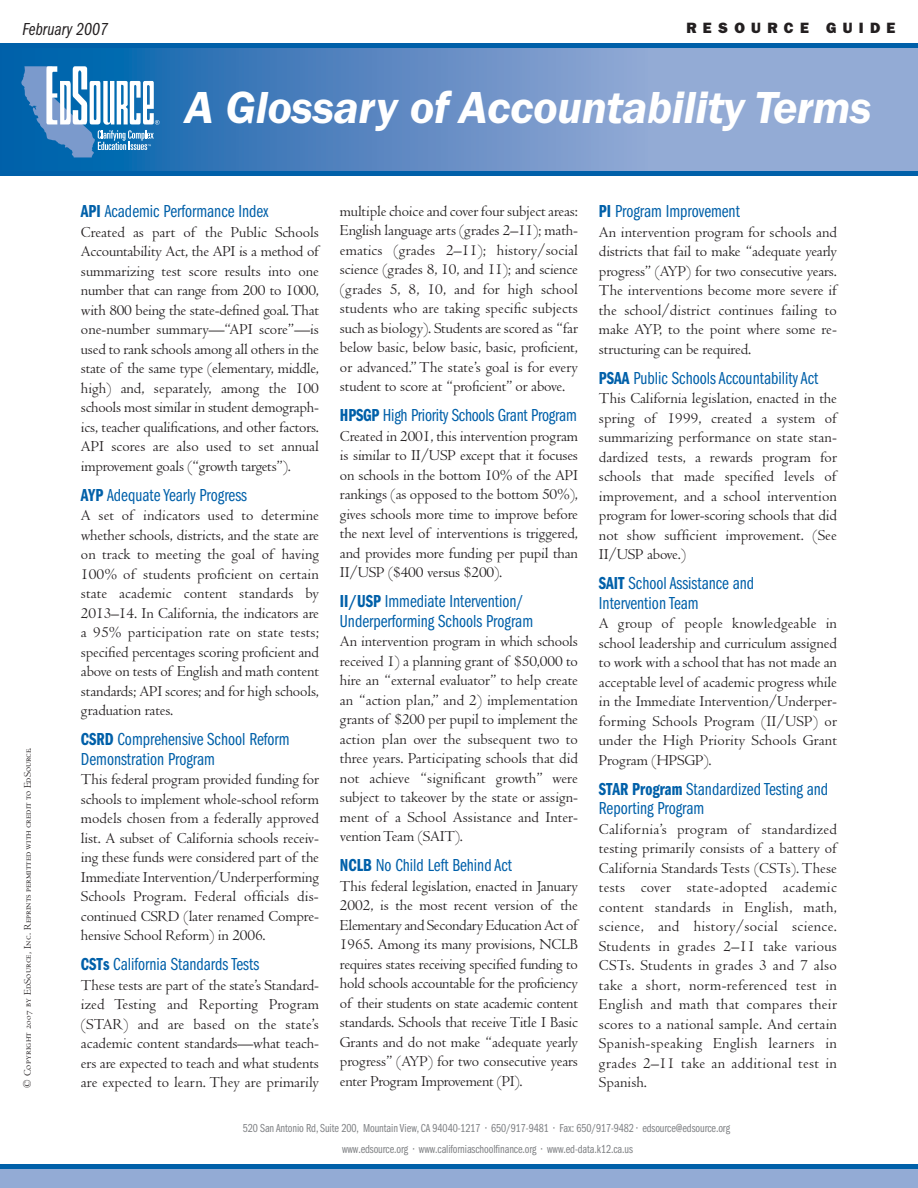
<style>
.page{position:relative;width:918px;height:1188px;background:#fff}
.page>*{position:absolute;margin:0;border:0;box-sizing:border-box;transform-origin:0 0}
.t1{font:italic 600 46.5px "Franklin Gothic";letter-spacing:-.01em;color:#fff}
.t2{font:18px/19.5px "Franklin Gothic Book Cmpr";color:#0060a9}
.t3{font:18px "Franklin Gothic Book Cmpr Ital";color:#231f20}
.t4{font:15.75px/19.5px "Centaur";letter-spacing:-.01em;color:#231f20;text-align:justify}
.t5{font:800 15px "Franklin Gothic";letter-spacing:.42em;color:#231f20}
.t6{font:12px/20.2px "Franklin Gothic Book Cmpr";letter-spacing:-.01em;color:#808285;text-align:center}
.t7{font:10.5px "Centaur MT SC";color:#231f20}
.s1{font-family:"Franklin Gothic Demi Cmpr"}
</style>
<div class="page">
<div style="left:0;top:48px;width:648px;height:124px;background:linear-gradient(to right,#005da8,#99a6d3)"></div>
<div style="left:648px;top:48px;width:270px;height:124px;background:#93abd5"></div>
<div style="left:0;top:171px;width:918px;height:5px;background:#0060a9"></div>
<div style="left:0;top:1164px;width:918px;height:24px;background:#93abd5"></div>
<hr style="left:0;top:1164px;width:918px;height:4px;background:#0060a9">
<svg style="left:21px;top:66px;width:139px;height:91px"></svg>
<hr style="left:0;top:44px;width:918px;height:4px;background:#0060a9">
<p class="t3" style="left:22px;top:22px;width:87px">February 2007</p>
<p class="t5" style="left:686px;top:22px;width:211px">RESOURCE GUIDE</p>
<p class="t7" style="left:24px;top:1088px;width:342px;rotate:-90deg">© Copyright 2007 by EdSource, Inc. Reprints permitted with credit to EdSource.</p>
<h1 class="t1" style="left:185px;top:92px;width:689px">A Glossary of Accountability Terms</h1>
<p class="t2" style="left:81px;top:203px;width:189px"><span class="s1">API</span> Academic Performance Index</p>
<p class="t4" style="left:81px;top:224px;width:240px">Created as part of the Public Schools Accountability Act, the API is a method of summarizing test score results into one number that can range from 200 to 1000, with 800 being the state-defined goal. That one-number summary—“API score”—is used to rank schools among all others in the state of the same type (elementary, middle, high) and, separately, among the 100 schools most similar in student demograph&shy;ics, teacher qualifications, and other factors.<br>API scores are also used to set annual improvement goals (“growth targets”).</p>
<p class="t2" style="left:81px;top:486px;width:168px"><span class="s1">AYP</span> Adequate Yearly Progress</p>
<p class="t4" style="left:81px;top:507px;width:240px">A set of indicators used to determine whether schools, districts, and the state are on track to meeting the goal of having 100% of students proficient on certain state academic content standards by 2013–14. In California, the indicators are a 95% participation rate on state tests; specified percentages scoring proficient and above on tests of English and math content standards; API scores; and for high schools, graduation rates.</p>
<p class="t2" style="left:81px;top:731px;width:210px"><span class="s1">CSRD</span> Comprehensive School Reform<br>Demonstration Program</p>
<p class="t4" style="left:81px;top:771px;width:240px">This federal program provided funding for schools to implement whole-school reform models chosen from a federally approved list. A subset of California schools receiv&shy;ing these funds were considered part of the Immediate Intervention/Underperforming Schools Program. Federal officials dis&shy;continued CSRD (later renamed Compre&shy;hensive School Reform) in 2006.</p>
<p class="t2" style="left:81px;top:956px;width:180px"><span class="s1">CSTs</span> California Standards Tests</p>
<p class="t4" style="left:81px;top:977px;width:240px">These tests are part of the state’s Standard&shy;ized Testing and Reporting Program (STAR) and are based on the state’s academic content standards—what teach&shy;ers are expected to teach and what students are expected to learn. They are primarily</p>
<p class="t4" style="left:340px;top:203px;width:240px">multiple choice and cover four subject areas:<br>English language arts (grades 2–11); math&shy;ematics (grades 2–11); history/social science (grades 8, 10, and 11); and science (grades 5, 8, 10, and for high school students who are taking specific subjects such as biology). Students are scored as “far below basic, below basic, basic, proficient, or advanced.” The state’s goal is for every student to score at “proficient” or above.</p>
<p class="t2" style="left:340px;top:407px;width:238px"><span class="s1">HPSGP</span> High Priority Schools Grant Program</p>
<p class="t4" style="left:340px;top:428px;width:240px">Created in 2001, this intervention program is similar to II/USP except that it focuses on schools in the bottom 10% of the API rankings (as opposed to the bottom 50%), gives schools more time to improve before the next level of interventions is triggered, and provides more funding per pupil than II/USP ($400 versus $200).</p>
<p class="t2" style="left:340px;top:593px;width:195px"><span class="s1">II/USP</span> Immediate Intervention/<br>Underperforming Schools Program</p>
<p class="t4" style="left:340px;top:633px;width:240px">An intervention program in which schools received 1) a planning grant of $50,000 to hire an “external evaluator” to help create an “action plan,” and 2) implementation grants of $200 per pupil to implement the action plan over the subsequent two to three years. Participating schools that did not achieve “significant growth” were subject to takeover by the state or assign&shy;ment of a School Assistance and Inter&shy;vention Team (SAIT).</p>
<p class="t2" style="left:340px;top:857px;width:174px"><span class="s1">NCLB</span> No Child Left Behind Act</p>
<p class="t4" style="left:340px;top:878px;width:240px">This federal legislation, enacted in January 2002, is the most recent version of the Elementary and Secondary Education Act of 1965. Among its many provisions, NCLB requires states receiving specified funding to hold schools accountable for the proficiency of their students on state academic content standards. Schools that receive Title I Basic Grants and do not make “adequate yearly progress” (AYP) for two consecutive years enter Program Improvement (PI).</p>
<p class="t2" style="left:599px;top:203px;width:142px"><span class="s1">PI</span> Program Improvement</p>
<p class="t4" style="left:599px;top:224px;width:240px">An intervention program for schools and districts that fail to make “adequate yearly progress” (AYP) for two consecutive years.<br>The interventions become more severe if the school/district continues failing to make AYP, to the point where some re&shy;structuring can be required.</p>
<p class="t2" style="left:599px;top:369px;width:221px"><span class="s1">PSAA</span> Public Schools Accountability Act</p>
<p class="t4" style="left:599px;top:390px;width:240px">This California legislation, enacted in the spring of 1999, created a system of summarizing performance on state stan&shy;dardized tests, a rewards program for schools that made specified levels of improvement, and a school intervention program for lower-scoring schools that did not show sufficient improvement. (See II/USP above.)</p>
<p class="t2" style="left:599px;top:575px;width:157px"><span class="s1">SAIT</span> School Assistance and<br>Intervention Team</p>
<p class="t4" style="left:599px;top:615px;width:240px">A group of people knowledgeable in school leadership and curriculum assigned to work with a school that has not made an acceptable level of academic progress while in the Immediate Intervention/Underper&shy;forming Schools Program (II/USP) or under the High Priority Schools Grant Program (HPSGP).</p>
<p class="t2" style="left:599px;top:780px;width:231px"><span class="s1">STAR Program</span> Standardized Testing and<br>Reporting Program</p>
<p class="t4" style="left:599px;top:821px;width:240px">California’s program of standardized testing primarily consists of a battery of California Standards Tests (CSTs). These tests cover state-adopted academic content standards in English, math, science, and history/social science.<br>Students in grades 2–11 take various CSTs. Students in grades 3 and 7 also take a short, norm-referenced test in English and math that compares their scores to a national sample. And certain Spanish-speaking English learners in grades 2–11 take an additional test in Spanish.</p>
<p class="t6" style="left:243px;top:1119px;width:489px">520 San Antonio Rd, Suite 200, Mountain View, CA 94040-1217 • 650/917-9481 • Fax: 650/917-9482 • edsource@edsource.org www.edsource.org • www.californiaschoolfinance.org • www.ed-data.k12.ca.us</p>
</div>
